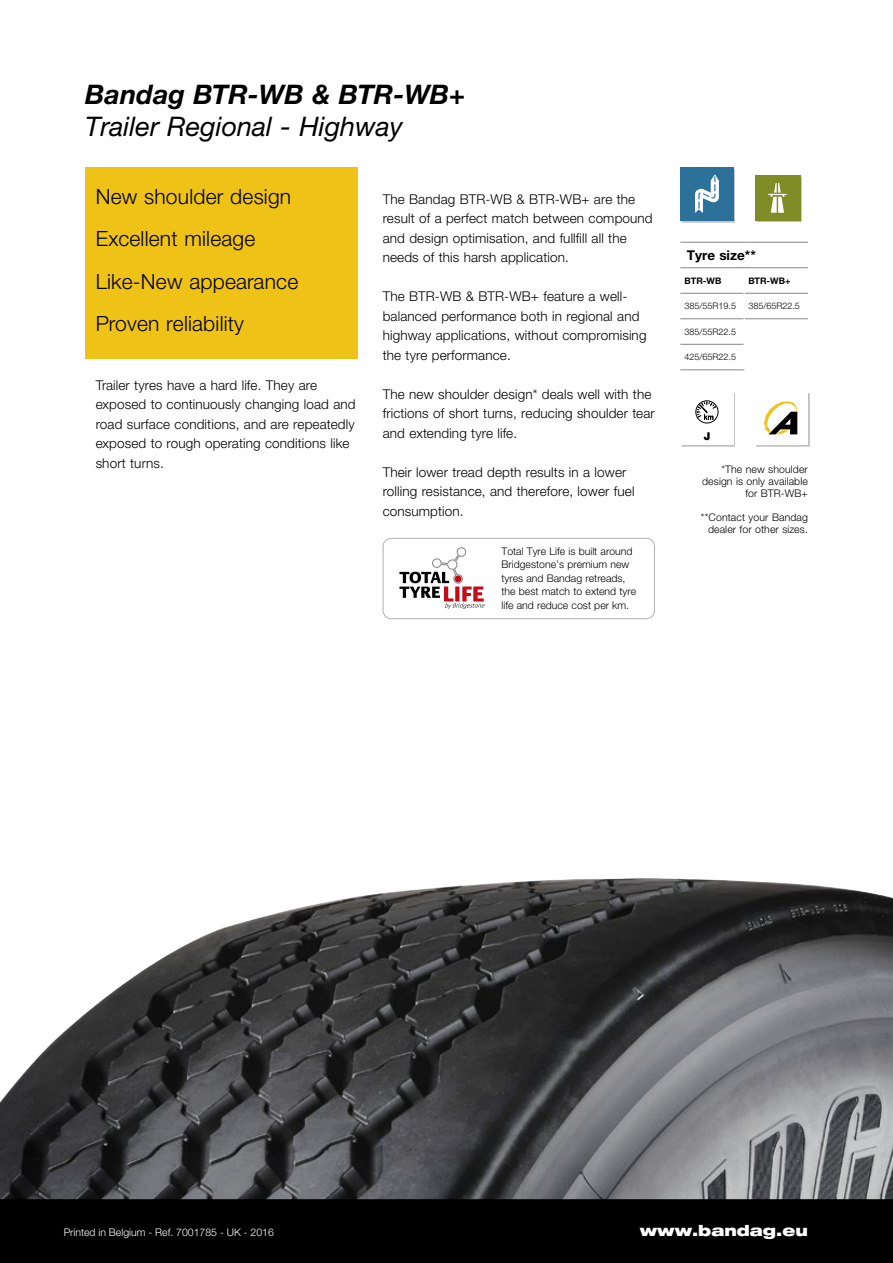
<style>
.page{position:relative;width:893px;height:1263px;background:#fff}
.page>*{position:absolute;margin:0;border:0;box-sizing:border-box;transform-origin:0 0}
.t1{font:italic 27px "Helvetica Neue LTW1 G";color:#000}
.t2{font:italic 700 27px "Helvetica Neue LTW1 G";color:#000}
.t3{font:300 21px/42.5px "Helvetica Neue LTW1 G";letter-spacing:.01em;color:#000}
.t4{font:900 expanded 15px "Helvetica Neue LT Std";color:#fff}
.t5{font:300 13.5px/19.5px "Helvetica Neue LTW1 G";letter-spacing:.01em;color:#000}
.t6{font:700 13.5px "Helvetica Neue LTW1 G";color:#000}
.t7{font:900 10.65px "Helvetica Neue LTW1 G";color:#000}
.t8{font:300 10.5px/13.5px "Helvetica Neue LTW1 G";color:#000;text-align:right}
.t9{font:300 10.5px "Helvetica Neue LTW1 G";color:#fff}
.t10{font:300 9px "Helvetica Neue LTW1 G";color:#000}
.t11{font:700 9px "Helvetica Neue LTW1 G";color:#000}
</style>
<div class="page">
<div style="left:0;top:1199px;width:893px;height:64px;background:#000"></div>
<div style="left:756px;top:393px;width:53px;height:53px;background:#c3c3c3"></div>
<div style="left:755px;top:391px;width:53px;height:54px;background:#fff"></div>
<svg style="left:763px;top:401px;width:35px;height:34px"></svg>
<div style="left:695px;top:400px;width:23px;height:23px;border:1px solid #000;border-radius:50%"></div>
<svg style="left:696px;top:401px;width:21px;height:19px"></svg>
<div style="left:682px;top:169px;width:53px;height:53px;background:#2c7199"></div>
<div style="left:680px;top:167px;width:53px;height:54px;background:#2c7199"></div>
<svg style="left:695px;top:175px;width:24px;height:37px"></svg>
<div style="left:756px;top:177px;width:46px;height:45px;background:#7e8d25"></div>
<div style="left:755px;top:175px;width:45px;height:46px;background:#7e8d25"></div>
<svg style="left:768px;top:183px;width:19px;height:30px"></svg>
<hr style="left:680px;top:242px;width:64px;height:1px;background:#868686">
<hr style="left:744px;top:242px;width:64px;height:1px;background:#868686">
<hr style="left:680px;top:267px;width:64px;height:1px;background:#868686">
<hr style="left:744px;top:267px;width:64px;height:1px;background:#868686">
<hr style="left:680px;top:293px;width:64px;height:1px;background:#868686">
<hr style="left:744px;top:293px;width:64px;height:1px;background:#868686">
<hr style="left:680px;top:344px;width:64px;height:1px;background:#868686">
<hr style="left:680px;top:369px;width:64px;height:1px;background:#868686">
<hr style="left:680px;top:318px;width:64px;height:1px;background:#868686">
<hr style="left:744px;top:318px;width:64px;height:1px;background:#868686">
<img style="left:0;top:878px;width:893px;height:321px">
<svg style="left:399px;top:547px;width:85px;height:62px"></svg>
<div style="left:455px;top:575px;width:7px;height:7px;background:#c20e1a;border-radius:50%"></div>
<div style="left:383px;top:538px;width:272px;height:81px;border:1px solid #b1b1b0;border-radius:9px"></div>
<div style="left:85px;top:167px;width:272px;height:64px;background:#eec216"></div>
<div style="left:85px;top:210px;width:272px;height:63px;background:#eec216"></div>
<div style="left:85px;top:252px;width:272px;height:64px;background:#eec216"></div>
<div style="left:85px;top:295px;width:272px;height:63px;background:#eec216"></div>
<h1 class="t2" style="left:85px;top:78px;width:382px">Bandag BTR-WB &amp; BTR-WB+</h1>
<h1 class="t1" style="left:85px;top:110px;width:319px">Trailer Regional - Highway</h1>
<h2 class="t3" style="left:96px;top:175px;width:204px">New shoulder design<br>Excellent mileage<br>Like-New appearance<br>Proven reliability</h2>
<p class="t5" style="left:96px;top:375px;width:261px">Trailer tyres have a hard life. They are exposed to continuously changing load and road surface conditions, and are repeatedly exposed to rough operating conditions like short turns.</p>
<p class="t5" style="left:383px;top:189px;width:272px">The Bandag BTR-WB &amp; BTR-WB+ are the result of a perfect match between compound and design optimisation, and fullfill all the needs of this harsh application.</p>
<p class="t5" style="left:383px;top:287px;width:265px">The BTR-WB &amp; BTR-WB+ feature a well&shy;balanced performance both in regional and highway applications, without compromising the tyre performance.</p>
<p class="t5" style="left:383px;top:384px;width:274px">The new shoulder design* deals well with the frictions of short turns, reducing shoulder tear and extending tyre life.</p>
<p class="t5" style="left:383px;top:462px;width:253px">Their lower tread depth results in a lower rolling resistance, and therefore, lower fuel consumption.</p>
<p class="t8" style="left:501px;top:544px;width:136px;text-align:left">Total Tyre Life is built around<br>Bridgestone’s premium new tyres and Bandag retreads, the best match to extend tyre life and reduce cost per km.</p>
<p class="t6" style="left:687px;top:247px;width:70px">Tyre size**</p>
<p class="t11" style="left:685px;top:275px;width:38px">BTR-WB</p>
<p class="t11" style="left:748px;top:275px;width:44px">BTR-WB+</p>
<p class="t10" style="left:685px;top:300px;width:53px">385/55R19.5</p>
<p class="t10" style="left:748px;top:300px;width:53px">385/65R22.5</p>
<p class="t10" style="left:685px;top:326px;width:53px">385/55R22.5</p>
<p class="t10" style="left:685px;top:352px;width:53px">425/65R22.5</p>
<p class="t7" style="left:704px;top:429px;width:8px">J</p>
<p class="t8" style="left:702px;top:464px;width:107px;line-height:12px">*The new shoulder design is only available for BTR-WB+</p>
<p class="t8" style="left:701px;top:512px;width:108px;line-height:12px">**Contact your Bandag dealer for other sizes.</p>
<p class="t9" style="left:64px;top:1226px;width:212px">Printed in Belgium - Ref. 7001785 - UK - 2016</p>
<p class="t4" style="left:640px;top:1221px;width:170px">www.bandag.eu</p>
</div>
